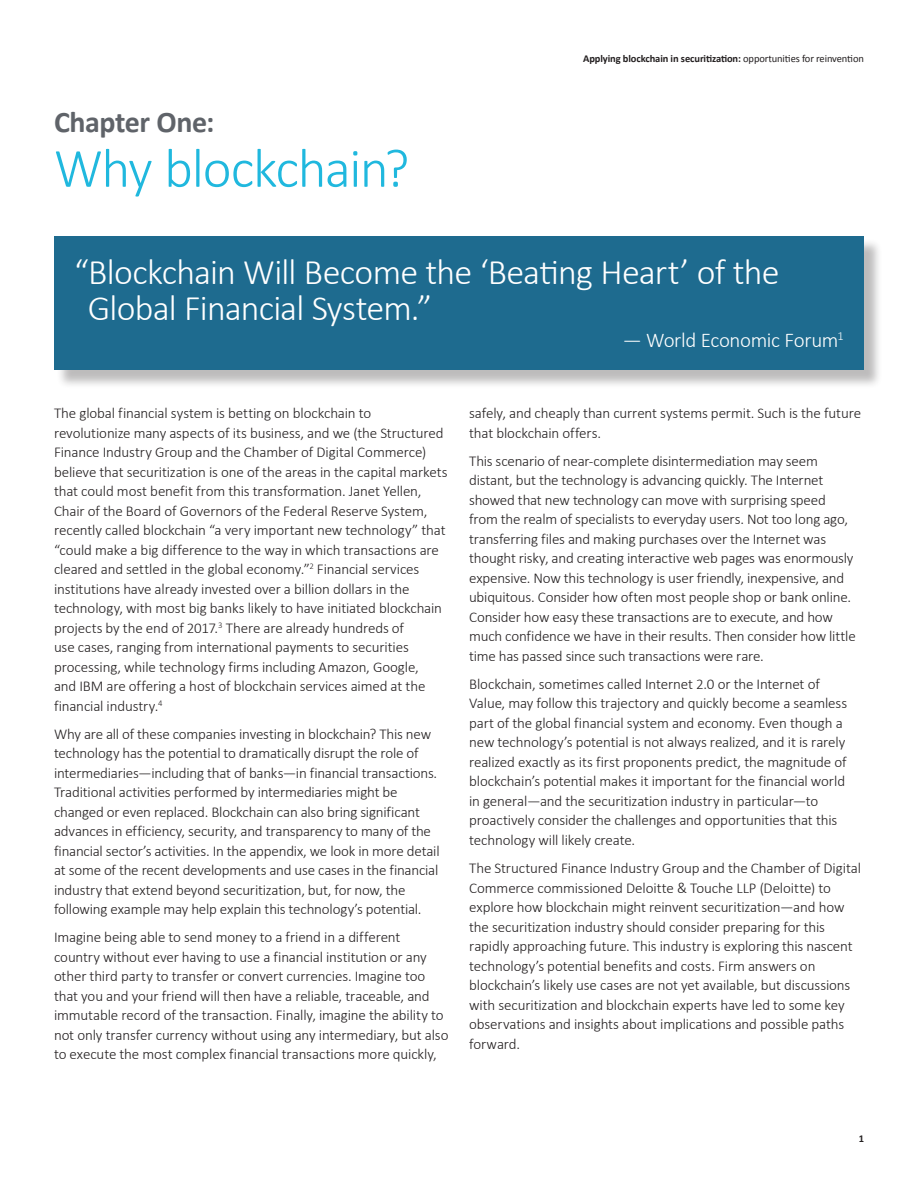
<style>
.page{position:relative;width:918px;height:1188px;background:#fff}
.page>*{position:absolute;margin:0;border:0;box-sizing:border-box;transform-origin:0 0}
.Story_heading_light{font:300 55.5px "Calibri";letter-spacing:-.025em;color:#20b8de}
.Quote_pullout_small{font:300 36px/36px "Calibri";letter-spacing:-.02em;color:#fff}
.chapter{font:700 30px "Calibri";letter-spacing:-.015em;color:#5f6369}
.Quote_pullout_small-2{font:300 21px "Calibri";letter-spacing:-.015em;color:#fff}
.Body_copy{font:300 15px/19.5px "Calibri";letter-spacing:-.01em;color:#231f20}
.Brochure_title___Rig{font:700 10.5px "Calibri";letter-spacing:-.01em;color:#231f20}
.s1{font-weight:400}
</style>
<div class="page">
<div style="left:56px;top:239px;width:827px;height:150px;background:#231f20;opacity:.3"></div>
<div style="left:54px;top:236px;width:810px;height:134px;background:#1e6b8f"></div>
<p class="chapter" style="left:54px;top:103px;width:162px">Chapter One:</p>
<p class="Story_heading_light" style="left:54px;top:134px;width:357px">Why blockchain?</p>
<p class="Brochure_title___Rig" style="left:583px;top:52px;width:282px">Applying blockchain in securitization: <span class="s1">opportunities for reinvention</span></p>
<p class="Quote_pullout_small" style="left:88px;top:252px;width:693px;text-indent:-14px">“Blockchain Will Become the ‘Beating Heart’ of the<br>Global Financial System.”</p>
<p class="Quote_pullout_small-2" style="left:623px;top:327px;width:222px">— World Economic Forum<sup>1</sup></p>
<p class="Body_copy" style="left:54px;top:403px;width:395px">The global financial system is betting on blockchain to revolutionize many aspects of its business, and we (the Structured Finance Industry Group and the Chamber of Digital Commerce) believe that securitization is one of the areas in the capital markets that could most benefit from this transformation. Janet Yellen, Chair of the Board of Governors of the Federal Reserve System, recently called blockchain “a very important new technology” that “could make a big difference to the way in which transactions are cleared and settled in the global economy.”<sup>2</sup> Financial services institutions have already invested over a billion dollars in the technology, with most big banks likely to have initiated blockchain projects by the end of 2017.<sup>3</sup> There are already hundreds of<br>use cases, ranging from international payments to securities processing, while technology firms including Amazon, Google,<br>and IBM are offering a host of blockchain services aimed at the financial industry.<sup>4</sup></p>
<p class="Body_copy" style="left:54px;top:723px;width:387px">Why are all of these companies investing in blockchain? This new technology has the potential to dramatically disrupt the role of intermediaries—including that of banks—in financial transactions.<br>Traditional activities performed by intermediaries might be changed or even replaced. Blockchain can also bring significant advances in efficiency, security, and transparency to many of the financial sector’s activities. In the appendix, we look in more detail at some of the recent developments and use cases in the financial industry that extend beyond securitization, but, for now, the following example may help explain this technology’s potential.</p>
<p class="Body_copy" style="left:54px;top:927px;width:396px">Imagine being able to send money to a friend in a different country without ever having to use a financial institution or any other third party to transfer or convert currencies. Imagine too that you and your friend will then have a reliable, traceable, and immutable record of the transaction. Finally, imagine the ability to not only transfer currency without using any intermediary, but also to execute the most complex financial transactions more quickly,</p>
<p class="Body_copy" style="left:469px;top:403px;width:394px">safely, and cheaply than current systems permit. Such is the future that blockchain offers.</p>
<p class="Body_copy" style="left:469px;top:450px;width:388px">This scenario of near-complete disintermediation may seem distant, but the technology is advancing quickly. The Internet showed that new technology can move with surprising speed from the realm of specialists to everyday users. Not too long ago, transferring files and making purchases over the Internet was thought risky, and creating interactive web pages was enormously expensive. Now this technology is user friendly, inexpensive, and ubiquitous. Consider how often most people shop or bank online.<br>Consider how easy these transactions are to execute, and how much confidence we have in their results. Then consider how little time has passed since such transactions were rare.</p>
<p class="Body_copy" style="left:469px;top:673px;width:380px">Blockchain, sometimes called Internet 2.0 or the Internet of Value, may follow this trajectory and quickly become a seamless part of the global financial system and economy. Even though a new technology’s potential is not always realized, and it is rarely realized exactly as its first proponents predict, the magnitude of blockchain’s potential makes it important for the financial world in general—and the securitization industry in particular—to proactively consider the challenges and opportunities that this technology will likely create.</p>
<p class="Body_copy" style="left:469px;top:858px;width:394px">The Structured Finance Industry Group and the Chamber of Digital Commerce commissioned Deloitte &amp; Touche LLP (Deloitte) to explore how blockchain might reinvent securitization—and how the securitization industry should consider preparing for this rapidly approaching future. This industry is exploring this nascent technology’s potential benefits and costs. Firm answers on blockchain’s likely use cases are not yet available, but discussions with securitization and blockchain experts have led to some key observations and insights about implications and possible paths forward.</p>
<p class="Brochure_title___Rig" style="left:859px;top:1132px;width:7px">1</p>
</div>
